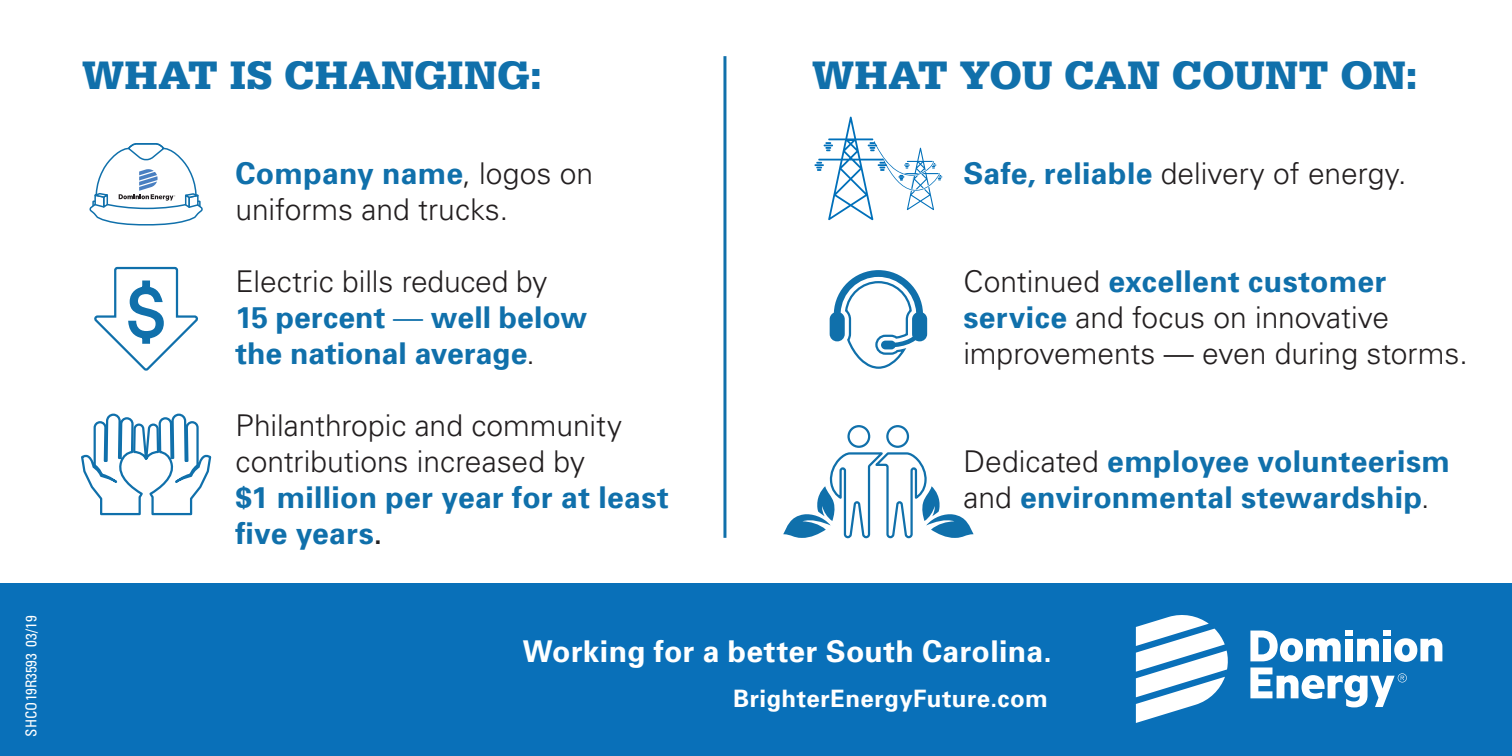
<style>
.page{position:relative;width:1512px;height:756px;background:#fff}
.page>*{position:absolute;margin:0;border:0;box-sizing:border-box;transform-origin:0 0}
.t1{font:900 42px "Serifa";letter-spacing:.01em;color:#1070ab}
.t2{font:300 30px/36px "Univers";color:#231f20}
.t3{font:700 30px/36px "Univers";letter-spacing:.01em;color:#1070ab}
.t4{font:700 30px "Univers";letter-spacing:.01em;color:#fff}
.t5{font:700 24px "Univers";letter-spacing:.02em;color:#fff}
.t6{font:condensed 15px "Univers";color:#fff}
.s1{font-weight:700;color:#1070ab}
.s2{font-weight:300}
.s3{font-weight:300;color:#231f20}
.s4{font-weight:400;color:#231f20}
</style>
<div class="page">
<div style="left:0;top:583px;width:1512px;height:173px;background:#0970b9"></div>
<svg style="left:1136px;top:615px;width:92px;height:108px"></svg>
<svg style="left:1250px;top:631px;width:192px;height:76px"></svg>
<svg style="left:814px;top:117px;width:128px;height:103px"></svg>
<svg style="left:830px;top:270px;width:97px;height:99px"></svg>
<hr style="left:723px;top:56px;width:3px;height:482px;background:#1070ab">
<svg style="left:81px;top:143px;width:131px;height:373px"></svg>
<div style="left:847px;top:425px;width:23px;height:23px;border:2px solid #1070ab;border-radius:50%"></div>
<svg style="left:887px;top:426px;width:21px;height:21px"></svg>
<div style="left:886px;top:425px;width:23px;height:23px;border:2px solid #1070ab;border-radius:50%"></div>
<svg style="left:783px;top:452px;width:191px;height:87px"></svg>
<p class="t6" style="left:22px;top:736px;width:122px;rotate:-90deg">SHCO19R3593 03/19</p>
<p class="t1" style="left:82px;top:50px;width:461px">WHAT IS CHANGING:</p>
<p class="t1" style="left:812px;top:50px;width:607px">WHAT YOU CAN COUNT ON:</p>
<p class="t2" style="left:235px;top:155px;width:359px"><span class="s1">Company name</span>, logos on uniforms and trucks.</p>
<p class="t2" style="left:235px;top:263px;width:313px">Electric bills reduced by</p>
<p class="t3" style="left:235px;top:299px;width:353px">15 percent <span class="s2">—</span> well below</p>
<p class="t3" style="left:235px;top:335px;width:301px">the national average<span class="s3">.</span></p>
<p class="t2" style="left:235px;top:407px;width:388px">Philanthropic and community</p>
<p class="t2" style="left:235px;top:443px;width:351px">contributions increased by</p>
<p class="t3" style="left:235px;top:479px;width:435px">$1 million per year for at least five years<span class="s4">.</span></p>
<p class="t2" style="left:963px;top:155px;width:445px"><span class="s1">Safe, reliable</span> delivery of energy.</p>
<p class="t2" style="left:963px;top:263px;width:506px">Continued <span class="s1">excellent customer service</span> and focus on innovative improvements — even during storms.</p>
<p class="t3" style="left:963px;top:443px;width:488px"><span class="s3">Dedicated</span> employee volunteerism <span class="s3">and</span> environmental stewardship<span class="s3">.</span></p>
<p class="t4" style="left:523px;top:632px;width:530px">Working for a better South Carolina.</p>
<p class="t5" style="left:733px;top:683px;width:316px">BrighterEnergyFuture.com</p>
</div>
